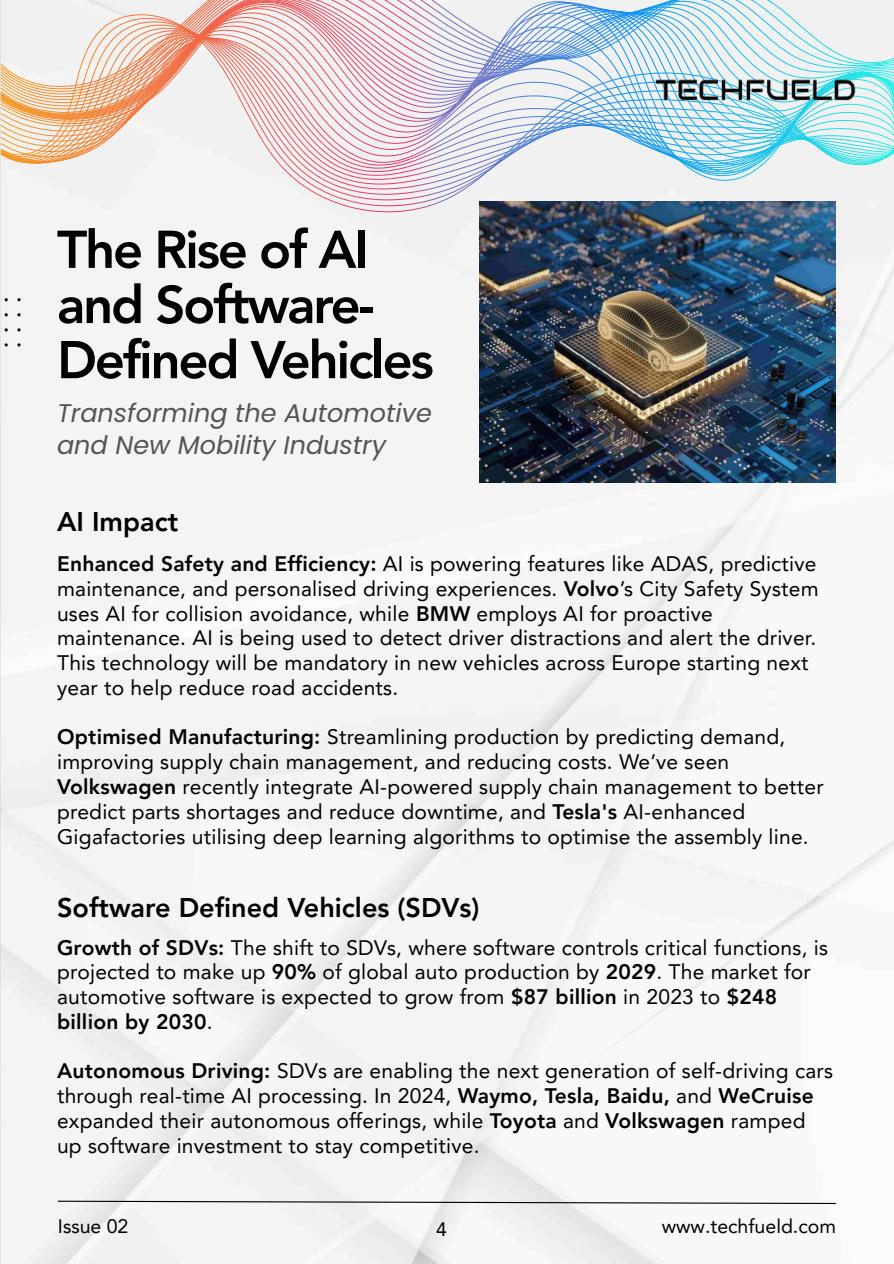
<style>
.page{position:relative;width:894px;height:1264px;background:#fff}
.page>*{position:absolute;margin:0;border:0;box-sizing:border-box;transform-origin:0 0}
.t1{font:800 52.5px/55.2px "Avenir LT Pro";letter-spacing:-.04em;color:#000}
.t2{font:800 27px "Avenir LT Pro";color:#000}
.t3{font:italic 25.5px/31.5px "Poppins";color:#545454}
.t4{font:21px/24.8px "Avenir LT Pro";letter-spacing:.01em;color:#000}
.t5{font:19.5px "Avenir LT Pro";color:#000}
.s1{font-weight:800}
</style>
<div class="page">
<div style="left:0;top:226px;width:893px;height:1037px;background:#f4f4f4"></div>
<svg style="left:0;top:313px;width:8px;height:3px"></svg>
<svg style="left:17px;top:313px;width:4px;height:3px"></svg>
<svg style="left:0;top:328px;width:8px;height:3px"></svg>
<svg style="left:17px;top:328px;width:4px;height:3px"></svg>
<svg style="left:0;top:298px;width:8px;height:3px"></svg>
<svg style="left:17px;top:298px;width:4px;height:3px"></svg>
<svg style="left:0;top:343px;width:8px;height:3px"></svg>
<svg style="left:17px;top:343px;width:4px;height:3px"></svg>
<svg style="left:0;top:0;width:893px;height:6px"></svg>
<img style="left:0;top:8px;width:893px;height:218px">
<img style="left:654px;top:65px;width:211px;height:48px">
<img style="left:479px;top:202px;width:356px;height:280px">
<svg style="left:57px;top:1200px;width:779px;height:4px"></svg>
<h1 class="t1" style="left:57px;top:227px;width:378px">The Rise of AI and Software-<br>Defined Vehicles</h1>
<p class="t3" style="left:57px;top:397px;width:376px">Transforming the Automotive and New Mobility Industry</p>
<p class="t2" style="left:57px;top:511px;width:123px">AI Impact</p>
<p class="t4" style="left:57px;top:553px;width:762px"><span class="s1">Enhanced Safety and Efficiency:</span> AI is powering features like ADAS, predictive maintenance, and personalised driving experiences. <span class="s1">Volvo</span>’s City Safety System uses AI for collision avoidance, while <span class="s1">BMW</span> employs AI for proactive maintenance. AI is being used to detect driver distractions and alert the driver.<br>This technology will be mandatory in new vehicles across Europe starting next year to help reduce road accidents.</p>
<p class="t4" style="left:57px;top:726px;width:768px"><span class="s1">Optimised Manufacturing:</span> Streamlining production by predicting demand, improving supply chain management, and reducing costs. We’ve seen <span class="s1">Volkswagen</span> recently integrate AI-powered supply chain management to better predict parts shortages and reduce downtime, and <span class="s1">Tesla's</span> AI-enhanced Gigafactories utilising deep learning algorithms to optimise the assembly line.</p>
<p class="t2" style="left:57px;top:896px;width:424px">Software Defined Vehicles (SDVs)</p>
<p class="t4" style="left:57px;top:936px;width:772px"><span class="s1">Growth of SDVs:</span> The shift to SDVs, where software controls critical functions, is projected to make up <span class="s1">90%</span> of global auto production by <span class="s1">2029</span>. The market for automotive software is expected to grow from <span class="s1">$87 billion</span> in 2023 to <span class="s1">$248 billion by 2030</span>.</p>
<p class="t4" style="left:57px;top:1060px;width:777px"><span class="s1">Autonomous Driving:</span> SDVs are enabling the next generation of self-driving cars through real-time AI processing. In 2024, <span class="s1">Waymo, Tesla, Baidu,</span> and <span class="s1">WeCruise </span>expanded their autonomous offerings, while <span class="s1">Toyota</span> and <span class="s1">Volkswagen</span> ramped up software investment to stay competitive.</p>
<p class="t5" style="left:58px;top:1218px;width:72px">Issue 02</p>
<p class="t5" style="left:436px;top:1221px;width:12px">4</p>
<p class="t5" style="left:661px;top:1218px;width:176px">www.techfueld.com</p>
</div>
